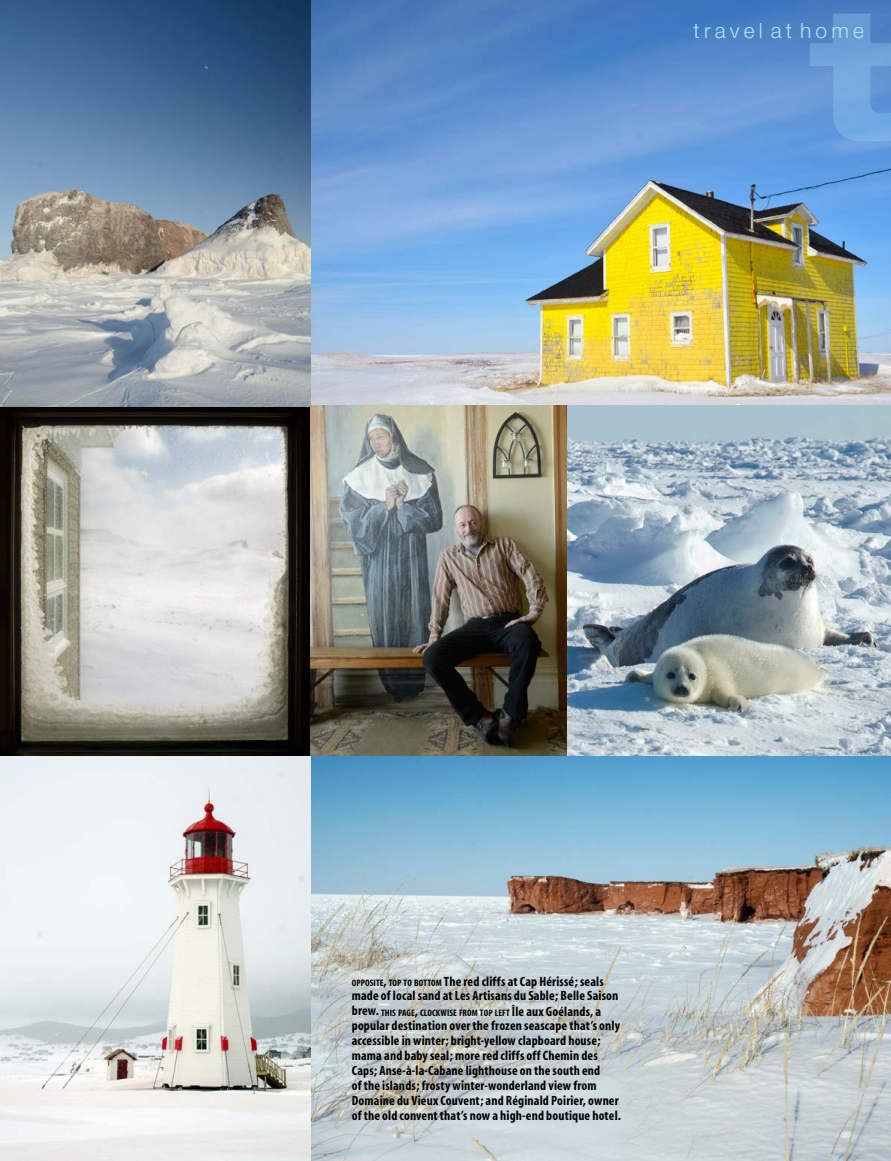
<style>
.page{position:relative;width:891px;height:1161px;background:#fff}
.page>*{position:absolute;margin:0;border:0;box-sizing:border-box;transform-origin:0 0}
.t1{font:300 21px "Helvetica Neue LT Std";color:#b2e3fa}
.t2{font:700 condensed 13.5px/15px "Myriad";letter-spacing:.01em;color:#000}
.t3{font:700 condensed 9.45px "Myriad";letter-spacing:.005em;color:#000}
.s1{font-size:9.45px}
.s2{font-style:inherit}
.s3{font-size:13.5px}
</style>
<div class="page">
<img style="left:0;top:0;width:891px;height:405px">
<img style="left:0;top:405px;width:891px;height:756px">
<svg style="left:810px;top:14px;width:81px;height:128px;background:#679dd7"></svg>
<h1 class="t1" style="left:694px;top:18px;width:172px">travel at home</h1>
<p class="t2" style="left:352px;top:974px;width:268px"><span class="s1">OPPOSITE</span><span class="s2">,</span> <span class="s1">TOP TO BOTTOM</span> The red cliffs at Cap Hérissé; seals made of local sand at Les Artisans du Sable; Belle Saison</p>
<p class="t3" style="left:352px;top:1008px;width:251px"><span class="s3">brew.</span> THIS PAGE<span class="s3">,</span> CLOCKWISE FROM TOP LEFT <span class="s3">Île aux Goélands, a</span></p>
<p class="t2" style="left:352px;top:1019px;width:271px">popular destination over the frozen seascape that’s only accessible in winter; bright-yellow clapboard house; mama and baby seal; more red cliffs off Chemin des Caps; Anse-à-la-Cabane lighthouse on the south end<br>of the islands; frosty winter-wonderland view from Domaine du Vieux Couvent; and Réginald Poirier, owner of the old convent that’s now a high-end boutique hotel.</p>
</div>
